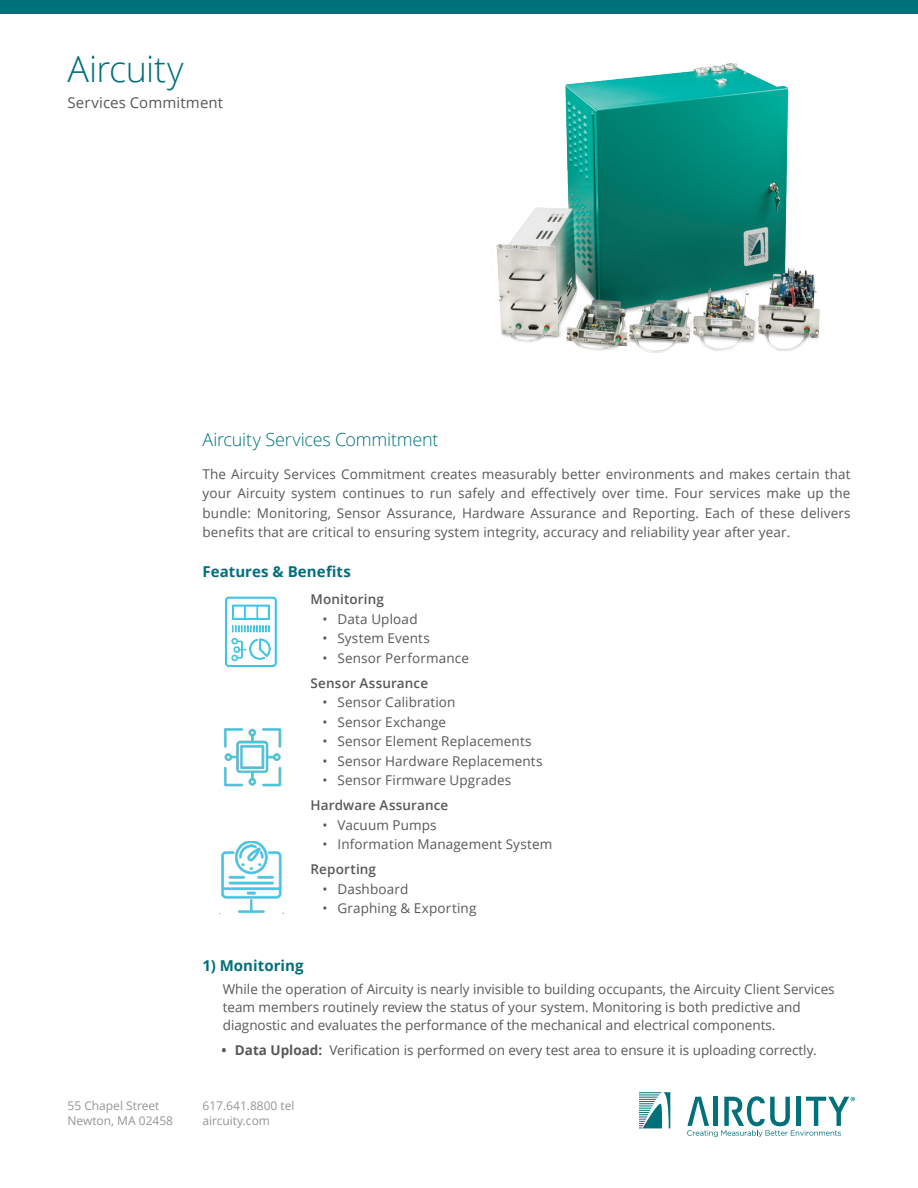
<style>
.page{position:relative;width:918px;height:1188px;background:#fff}
.page>*{position:absolute;margin:0;border:0;box-sizing:border-box;transform-origin:0 0}
.Product_Name_1{font:300 36px "Open Sans";letter-spacing:-.015em;color:#00707b}
.Product_Name_2{font:300 18px "Open Sans";letter-spacing:-.015em;color:#00707b}
.Subhead{font:700 15px "Open Sans";letter-spacing:.005em;color:#00707b}
.Product_Detail{font:15px "Open Sans";letter-spacing:.005em;color:#57585a}
.Body_Copy{font:13.5px/19.5px "Open Sans";color:#57585a;text-align:justify}
.Feature_Copy{font:600 13.5px "Open Sans";letter-spacing:.01em;color:#57585a}
.t1{font:12px "Open Sans";color:#939598}
.s1{font-weight:700}
</style>
<div class="page">
<img style="left:496px;top:63px;width:324px;height:290px">
<div style="left:0;top:0;width:918px;height:14px;background:#00707b"></div>
<svg style="left:639px;top:1092px;width:31px;height:36px"></svg>
<svg style="left:687px;top:1096px;width:168px;height:41px"></svg>
<img style="left:224px;top:728px;width:58px;height:59px">
<img style="left:220px;top:841px;width:63px;height:73px">
<img style="left:225px;top:596px;width:52px;height:72px">
<p class="Product_Name_1" style="left:68px;top:44px;width:118px">Aircuity</p>
<p class="Product_Detail" style="left:68px;top:94px;width:157px">Services Commitment</p>
<p class="Product_Name_2" style="left:202px;top:427px;width:238px">Aircuity Services Commitment</p>
<p class="Body_Copy" style="left:202px;top:464px;width:650px">The Aircuity Services Commitment creates measurably better environments and makes certain that your Aircuity system continues to run safely and effectively over time. Four services make up the bundle: Monitoring, Sensor Assurance, Hardware Assurance and Reporting. Each of these delivers benefits that are critical to ensuring system integrity, accuracy and reliability year after year.</p>
<p class="Subhead" style="left:202px;top:561px;width:150px">Features &amp; Benefits</p>
<p class="Feature_Copy" style="left:310px;top:590px;width:75px">Monitoring</p>
<p class="Body_Copy" style="left:322px;top:609px;width:97px">• Data Upload</p>
<p class="Body_Copy" style="left:322px;top:629px;width:109px">• System Events</p>
<p class="Body_Copy" style="left:322px;top:648px;width:148px">• Sensor Performance</p>
<p class="Feature_Copy" style="left:310px;top:674px;width:119px">Sensor Assurance</p>
<p class="Body_Copy" style="left:322px;top:693px;width:135px">• Sensor Calibration</p>
<p class="Body_Copy" style="left:322px;top:712px;width:125px">• Sensor Exchange</p>
<p class="Body_Copy" style="left:322px;top:732px;width:211px">• Sensor Element Replacements</p>
<p class="Body_Copy" style="left:322px;top:751px;width:222px">• Sensor Hardware Replacements</p>
<p class="Body_Copy" style="left:322px;top:771px;width:190px">• Sensor Firmware Upgrades</p>
<p class="Feature_Copy" style="left:310px;top:796px;width:139px">Hardware Assurance</p>
<p class="Body_Copy" style="left:322px;top:815px;width:116px">• Vacuum Pumps</p>
<p class="Body_Copy" style="left:322px;top:835px;width:231px">• Information Management System</p>
<p class="Feature_Copy" style="left:310px;top:860px;width:67px">Reporting</p>
<p class="Body_Copy" style="left:322px;top:879px;width:87px">• Dashboard</p>
<p class="Body_Copy" style="left:322px;top:899px;width:155px">• Graphing &amp; Exporting</p>
<p class="Subhead" style="left:202px;top:954px;width:103px">1) Monitoring</p>
<p class="Body_Copy" style="left:223px;top:980px;width:614px;line-height:18px;text-align:left">While the operation of Aircuity is nearly invisible to building occupants, the Aircuity Client Services team members routinely review the status of your system. Monitoring is both predictive and diagnostic and evaluates the performance of the mechanical and electrical components.</p>
<p class="Body_Copy" style="left:221px;top:1040px;width:597px"><span class="s1">• Data Upload:</span> Verification is performed on every test area to ensure it is uploading correctly.</p>
<p class="t1" style="left:68px;top:1099px;width:93px">55 Chapel Street</p>
<p class="t1" style="left:202px;top:1099px;width:94px">617.641.8800 tel</p>
<p class="t1" style="left:68px;top:1114px;width:107px">Newton, MA 02458</p>
<p class="t1" style="left:202px;top:1114px;width:69px">aircuity.com</p>
</div>
